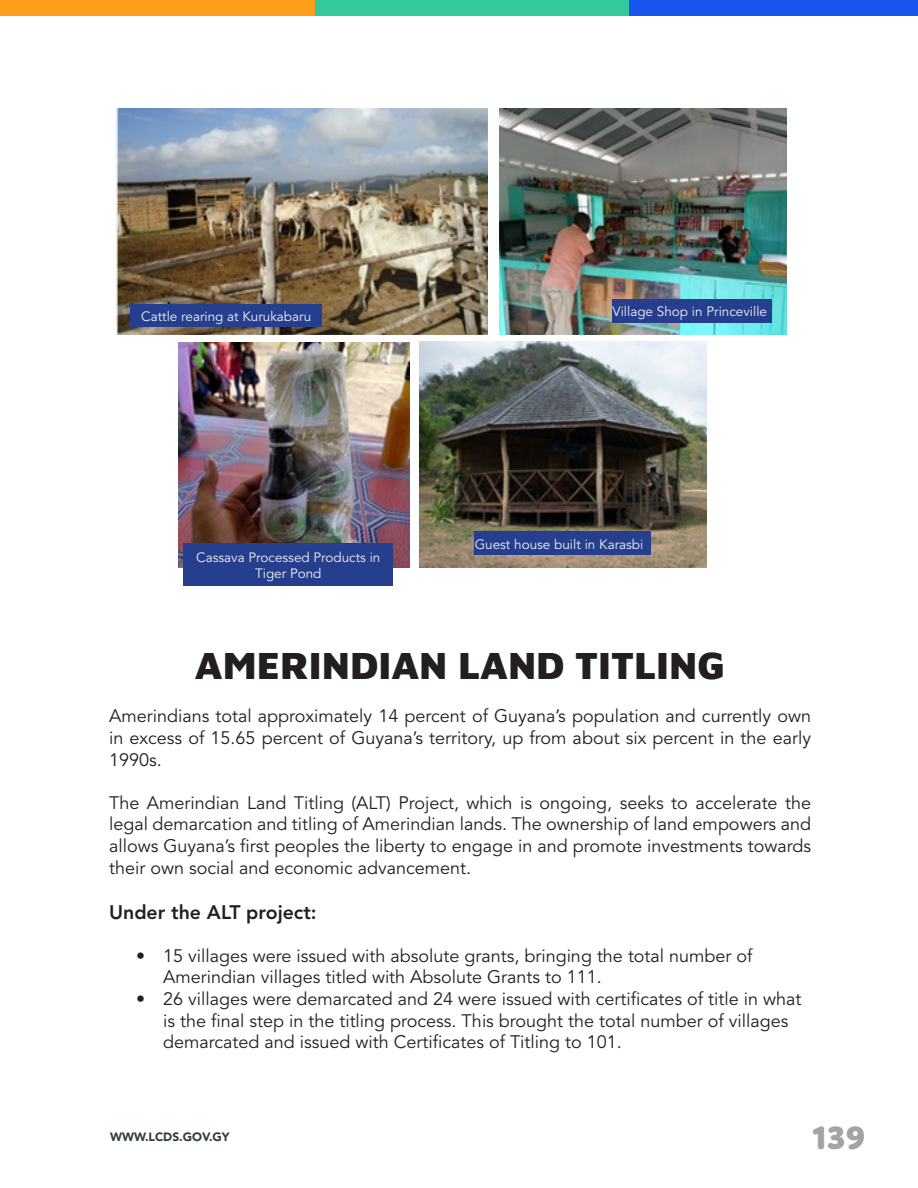
<style>
.page{position:relative;width:918px;height:1188px;background:#fff}
.page>*{position:absolute;margin:0;border:0;box-sizing:border-box;transform-origin:0 0}
.t1{font:39px "Maven Pro";color:#231f20}
.t2{font:800 34.5px "Domus Titling";color:#a1a5a6}
.t3{font:800 19.5px "Avenir LT Std";color:#231f20}
.t4{font:18px/21.6px "Avenir LT Std";color:#231f20;text-align:justify}
.t5{font:13.5px/16.2px "Avenir LT Std";color:#f2f2f2;text-align:center}
.t6{font:900 12px "Avenir LT Std";color:#353d40}
.s1{font-weight:900}
</style>
<div class="page">
<div style="left:0;top:0;width:315px;height:15px;background:#ff9e1a"></div>
<div style="left:315px;top:0;width:316px;height:15px;background:#33c99c"></div>
<div style="left:630px;top:0;width:288px;height:15px;background:#1856ed"></div>
<img style="left:420px;top:341px;width:286px;height:227px">
<img style="left:116px;top:109px;width:372px;height:225px">
<img style="left:179px;top:342px;width:231px;height:226px">
<img style="left:500px;top:109px;width:286px;height:225px">
<div style="left:475px;top:532px;width:176px;height:23px;background:#253f8e"></div>
<div style="left:184px;top:543px;width:209px;height:43px;background:#253f8e"></div>
<div style="left:612px;top:299px;width:160px;height:23px;background:#253f8e"></div>
<div style="left:131px;top:305px;width:191px;height:22px;background:#253f8e"></div>
<p class="t5" style="left:141px;top:309px;width:171px">Cattle rearing at Kurukabaru</p>
<p class="t5" style="left:196px;top:549px;width:186px">Cassava Processed Products in<br>Tiger Pond</p>
<p class="t5" style="left:612px;top:303px;width:156px">Village Shop in Princeville</p>
<p class="t5" style="left:475px;top:536px;width:170px">Guest house built in Karasbi</p>
<p class="t1" style="left:195px;top:639px;width:532px">AMERINDIAN LAND TITLING</p>
<p class="t4" style="left:109px;top:706px;width:704px">Amerindians total approximately 14 percent of Guyana’s population and currently own in excess of 15.65 percent of Guyana’s territory, up from about six percent in the early 1990s.</p>
<p class="t4" style="left:109px;top:792px;width:704px">The Amerindian Land Titling (ALT) Project, which is ongoing, seeks to accelerate the legal demarcation and titling of Amerindian lands. The ownership of land empowers and allows Guyana’s first peoples the liberty to engage in and promote investments towards their own social and economic advancement.</p>
<p class="t3" style="left:109px;top:900px;width:209px">Under the ALT project:</p>
<p class="t4" style="left:163px;top:945px;width:591px;text-indent:-27px"><span class="s1">•</span> 15 villages were issued with absolute grants, bringing the total number of<br>Amerindian villages titled with Absolute Grants to 111.</p>
<p class="t4" style="left:163px;top:989px;width:640px;text-align:left;text-indent:-27px"><span class="s1">•</span> 26 villages were demarcated and 24 were issued with certificates of title in what is the final step in the titling process. This brought the total number of villages demarcated and issued with Certificates of Titling to 101.</p>
<p class="t6" style="left:110px;top:1130px;width:121px">WWW.LCDS.GOV.GY</p>
<h2 class="t2" style="left:813px;top:1116px;width:54px">139</h2>
</div>
